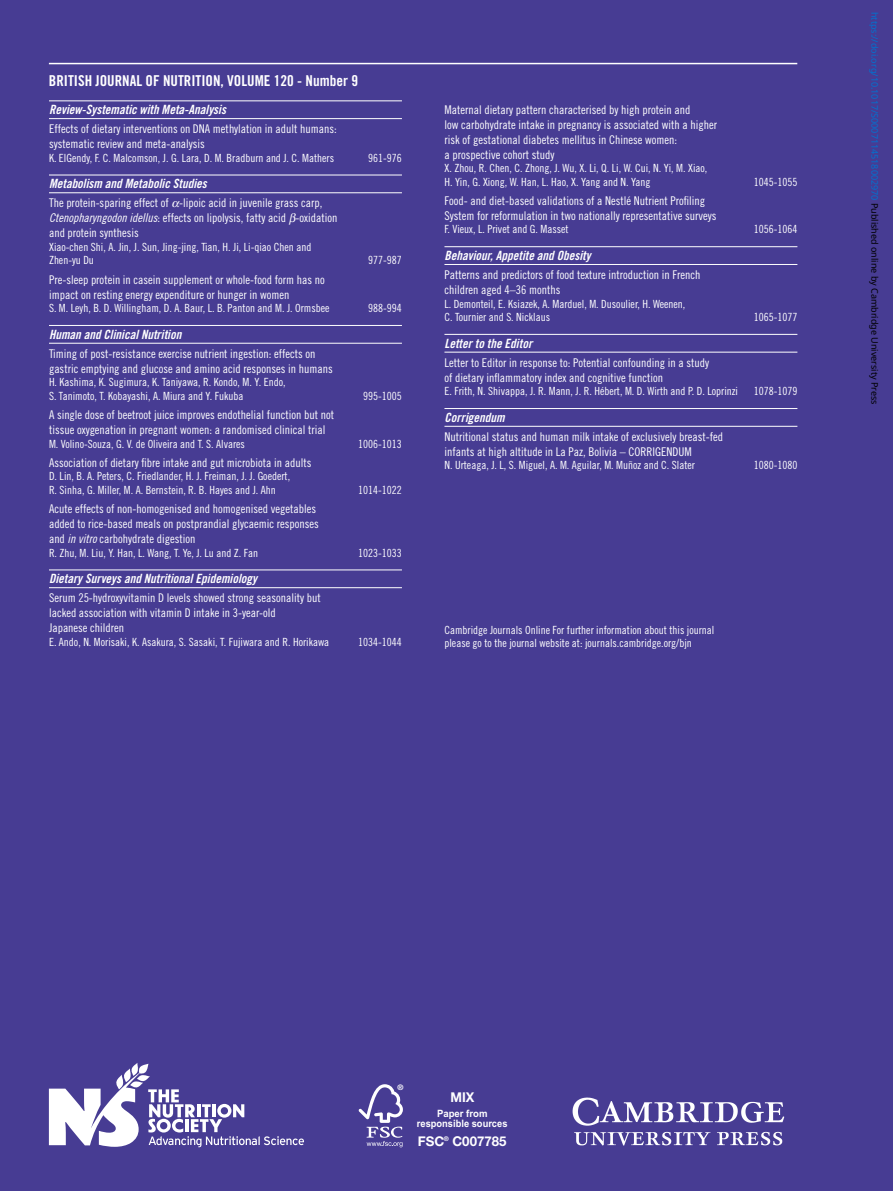
<style>
.page{position:relative;width:893px;height:1191px;background:#473c93}
.page>*{position:absolute;margin:0;border:0;box-sizing:border-box;transform-origin:0 0}
.t1{font:15px "Trade Gothic Bold Cond Twenty";color:#fff}
.t2{font:700 13.5px "Helvetica Neue";color:#fff}
.t3{font:700 13.5px "Helvetica Neue";color:#fff;scale:.95 1}
.t4{font:12.75px "Trade Gothic Bold Cond Twenty Obl";color:#fff}
.t5{font:12px/15px "Trade Gothic Cond Eighteen";color:#fff}
.t6{font:11.25px/13.5px "Trade Gothic Cond Eighteen";color:#fff}
.t7{font:700 10.2px "Arial";color:#fff;scale:.91 1}
.t8{font:700 10.05px "Arial";color:#fff;scale:.95 1}
.t9{font:9px "Noto Sans";color:#0172cf}
.t10{font:700 7.65px "Helvetica Neue";color:#fff}
.s1{font-family:"Trade Gothic Cond Eighteen Obl"}
.s2{color:#000}
.s3{font-size:13.35px}
</style>
<div class="page">
<hr style="left:49px;top:63px;width:748px;height:1px;background:#fff">
<img style="left:572px;top:1097px;width:212px;height:49px">
<hr style="left:49px;top:100px;width:353px;height:1px;background:#fff">
<hr style="left:49px;top:118px;width:353px;height:1px;background:#fff">
<hr style="left:49px;top:175px;width:353px;height:1px;background:#fff">
<hr style="left:49px;top:192px;width:353px;height:1px;background:#fff">
<hr style="left:49px;top:325px;width:353px;height:1px;background:#fff">
<hr style="left:49px;top:343px;width:353px;height:1px;background:#fff">
<hr style="left:49px;top:569px;width:353px;height:1px;background:#fff">
<hr style="left:49px;top:587px;width:353px;height:1px;background:#fff">
<hr style="left:444px;top:246px;width:353px;height:1px;background:#fff">
<hr style="left:444px;top:264px;width:353px;height:1px;background:#fff">
<hr style="left:444px;top:334px;width:353px;height:1px;background:#fff">
<hr style="left:444px;top:352px;width:353px;height:1px;background:#fff">
<hr style="left:444px;top:408px;width:353px;height:1px;background:#fff">
<hr style="left:444px;top:426px;width:353px;height:1px;background:#fff">
<svg style="left:359px;top:1084px;width:44px;height:63px"></svg>
<svg style="left:49px;top:1063px;width:255px;height:84px"></svg>
<p class="t1" style="left:49px;top:75px;width:311px">BRITISH JOURNAL OF NUTRITION, VOLUME 120 - Number 9</p>
<p class="t4" style="left:49px;top:105px;width:179px">Review-Systematic with Meta-Analysis</p>
<p class="t5" style="left:49px;top:122px;width:289px">Effects of dietary interventions on DNA methylation in adult humans: systematic review and meta-analysis</p>
<p class="t6" style="left:49px;top:152px;width:287px">K. ElGendy, F. C. Malcomson, J. G. Lara, D. M. Bradburn and J. C. Mathers</p>
<p class="t6" style="left:368px;top:152px;width:35px">961-976</p>
<p class="t4" style="left:49px;top:179px;width:159px">Metabolism and Metabolic Studies</p>
<p class="t5" style="left:49px;top:197px;width:290px">The protein-sparing effect of -lipoic acid in juvenile grass carp,<br><span class="s1">Ctenopharyngodon idellus</span>: effects on lipolysis, fatty acid -oxidation and protein synthesis</p>
<p class="t6" style="left:49px;top:241px;width:264px">Xiao-chen Shi, A. Jin, J. Sun, Jing-jing, Tian, H. Ji, Li-qiao Chen and<br>Zhen-yu Du</p>
<p class="t6" style="left:368px;top:254px;width:35px">977-987</p>
<p class="t5" style="left:49px;top:273px;width:277px">Pre-sleep protein in casein supplement or whole-food form has no impact on resting energy expenditure or hunger in women</p>
<p class="t6" style="left:49px;top:302px;width:282px">S. M. Leyh, B. D. Willingham, D. A. Baur, L. B. Panton and M. J. Ormsbee</p>
<p class="t6" style="left:368px;top:302px;width:35px">988-994</p>
<p class="t4" style="left:49px;top:329px;width:134px">Human and Clinical Nutrition</p>
<p class="t5" style="left:49px;top:347px;width:285px">Timing of post-resistance exercise nutrient ingestion: effects on gastric emptying and glucose and amino acid responses in humans</p>
<p class="t6" style="left:49px;top:376px;width:238px">H. Kashima, K. Sugimura, K. Taniyawa, R. Kondo, M. Y. Endo,<br>S. Tanimoto, T. Kobayashi, A. Miura and Y. Fukuba</p>
<p class="t6" style="left:363px;top:390px;width:40px">995-1005</p>
<p class="t5" style="left:49px;top:408px;width:287px">A single dose of beetroot juice improves endothelial function but not tissue oxygenation in pregnant women: a randomised clinical trial</p>
<p class="t6" style="left:49px;top:438px;width:197px">M. Volino-Souza, G. V. de Oliveira and T. S. Alvares</p>
<p class="t6" style="left:358px;top:438px;width:45px">1006-1013</p>
<p class="t5" style="left:49px;top:456px;width:264px">Association of dietary fibre intake and gut microbiota in adults</p>
<p class="t6" style="left:49px;top:470px;width:243px">D. Lin, B. A. Peters, C. Friedlander, H. J. Freiman, J. J. Goedert,<br>R. Sinha, G. Miller, M. A. Bernstein, R. B. Hayes and J. Ahn</p>
<p class="t6" style="left:358px;top:484px;width:45px">1014-1022</p>
<p class="t5" style="left:49px;top:502px;width:271px">Acute effects of non-homogenised and homogenised vegetables added to rice-based meals on postprandial glycaemic responses and <span class="s1">in vitro</span> carbohydrate digestion</p>
<p class="t6" style="left:49px;top:547px;width:211px">R. Zhu, M. Liu, Y. Han, L. Wang, T. Ye, J. Lu and Z. Fan</p>
<p class="t6" style="left:358px;top:547px;width:45px">1023-1033</p>
<p class="t4" style="left:49px;top:574px;width:210px">Dietary Surveys and Nutritional Epidemiology</p>
<p class="t5" style="left:49px;top:591px;width:273px">Serum 25-hydroxyvitamin D levels showed strong seasonality but lacked association with vitamin D intake in 3-year-old<br>Japanese children</p>
<p class="t6" style="left:49px;top:636px;width:282px">E. Ando, N. Morisaki, K. Asakura, S. Sasaki, T. Fujiwara and R. Horikawa</p>
<p class="t6" style="left:358px;top:636px;width:45px">1034-1044</p>
<p class="t5" style="left:444px;top:103px;width:274px">Maternal dietary pattern characterised by high protein and<br>low carbohydrate intake in pregnancy is associated with a higher risk of gestational diabetes mellitus in Chinese women:<br>a prospective cohort study</p>
<p class="t6" style="left:444px;top:162px;width:264px">X. Zhou, R. Chen, C. Zhong, J. Wu, X. Li, Q. Li, W. Cui, N. Yi, M. Xiao,<br>H. Yin, G. Xiong, W. Han, L. Hao, X. Yang and N. Yang</p>
<p class="t6" style="left:754px;top:176px;width:45px">1045-1055</p>
<p class="t5" style="left:444px;top:194px;width:273px">Food- and diet-based validations of a Nestlé Nutrient Profiling<br>System for reformulation in two nationally representative surveys</p>
<p class="t6" style="left:444px;top:224px;width:126px">F. Vieux, L. Privet and G. Masset</p>
<p class="t6" style="left:754px;top:224px;width:45px">1056-1064</p>
<p class="t4" style="left:444px;top:251px;width:148px">Behaviour, Appetite and Obesity</p>
<p class="t5" style="left:444px;top:268px;width:257px">Patterns and predictors of food texture introduction in French children aged 4–36 months</p>
<p class="t6" style="left:444px;top:298px;width:242px">L. Demonteil, E. Ksiazek, A. Marduel, M. Dusoulier, H. Weenen,<br>C. Tournier and S. Nicklaus</p>
<p class="t6" style="left:754px;top:311px;width:45px">1065-1077</p>
<p class="t4" style="left:444px;top:338px;width:89px">Letter to the Editor</p>
<p class="t5" style="left:444px;top:356px;width:266px">Letter to Editor in response to: Potential confounding in a study of dietary inflammatory index and cognitive function</p>
<p class="t6" style="left:444px;top:385px;width:295px">E. Frith, N. Shivappa, J. R. Mann, J. R. Hébert, M. D. Wirth and P. D. Loprinzi</p>
<p class="t6" style="left:754px;top:385px;width:45px">1078-1079</p>
<p class="t4" style="left:444px;top:412px;width:62px">Corrigendum</p>
<p class="t5" style="left:444px;top:430px;width:280px">Nutritional status and human milk intake of exclusively breast-fed infants at high altitude in La Paz, Bolivia – CORRIGENDUM</p>
<p class="t6" style="left:444px;top:459px;width:252px">N. Urteaga, J. L, S. Miguel, A. M. Aguilar, M. Muñoz and C. Slater</p>
<p class="t6" style="left:754px;top:459px;width:45px">1080-1080</p>
<p class="t6" style="left:444px;top:623px;width:271px">Cambridge Journals Online For further information about this journal please go to the journal website at: journals.cambridge.org/bjn</p>
<p class="t9" style="left:881px;top:12px;width:394px;rotate:90deg">https://doi.org/10.1017/S0007114518002970 <span class="s2">Published online by Cambridge University Press</span></p>
<p class="t10" style="left:397px;top:1084px;width:8px">®</p>
<p class="t3" style="left:450px;top:1092px;width:27px">MIX</p>
<p class="t8" style="left:437px;top:1107px;width:54px">Paper from</p>
<p class="t7" style="left:417px;top:1117px;width:101px">responsible sources</p>
<p class="t2" style="left:418px;top:1136px;width:90px"><span class="s3">FSC</span><sup>®</sup> C007785</p>
</div>
